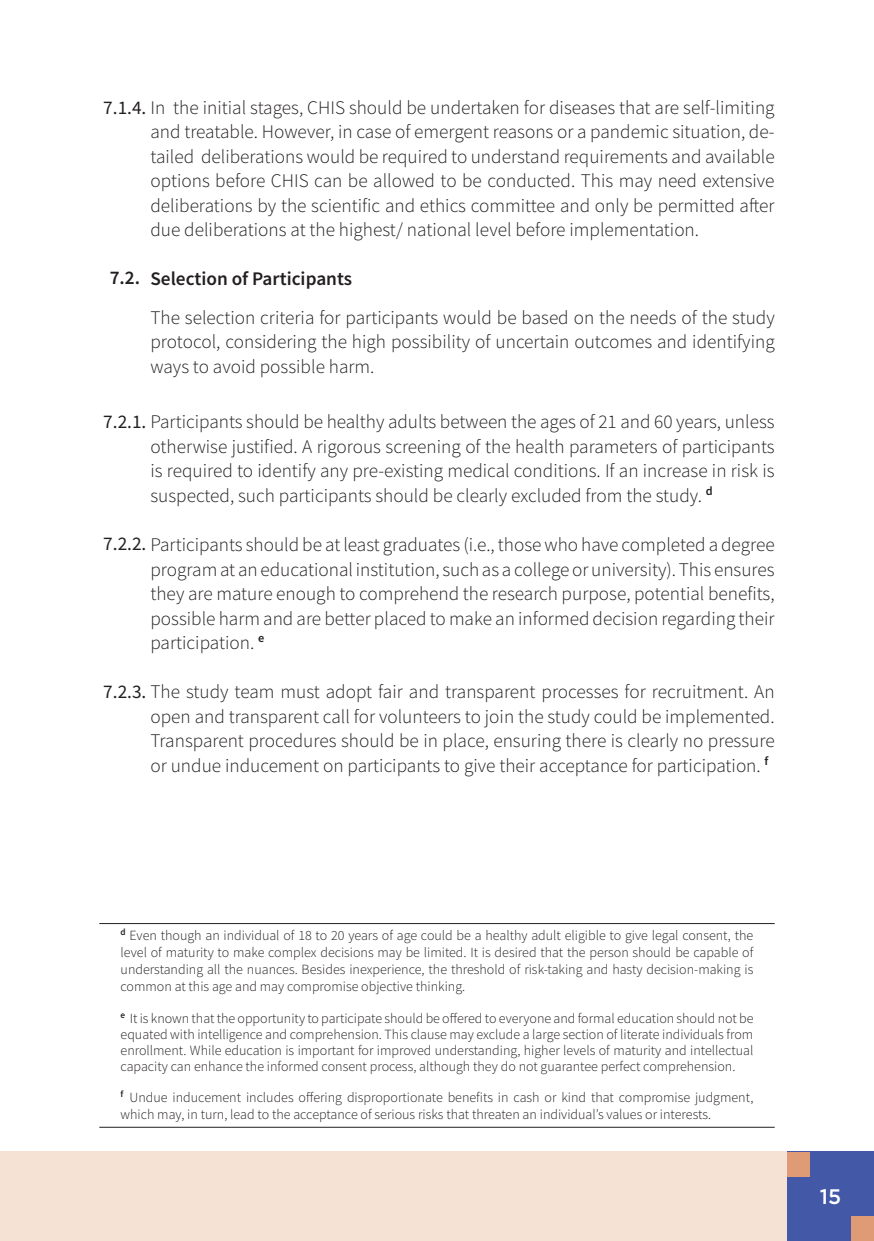
<style>
.page{position:relative;width:874px;height:1241px;background:#fff}
.page>*{position:absolute;margin:0;border:0;box-sizing:border-box;transform-origin:0 0}
.t1{font:500 21px "Gotham";color:#fff}
.t2{font:300 19.25px/24.5px "Source Sans Pro";color:#231f20;text-align:justify}
.t3{font:600 19.25px "Source Sans Pro";color:#231f20}
.t4{font:300 14px/16.8px "Source Sans Pro";color:#231f20;text-align:justify}
.s1{font-weight:400}
</style>
<div class="page">
<div style="left:0;top:1151px;width:873px;height:89px;background:#f5e2d4"></div>
<div style="left:786px;top:1151px;width:87px;height:89px;background:#4359a7"></div>
<div style="left:786px;top:1151px;width:23px;height:25px;background:#de9b76"></div>
<div style="left:850px;top:1215px;width:23px;height:25px;background:#de9b76"></div>
<hr style="left:99px;top:1126px;width:675px;height:1px;background:#231f20">
<hr style="left:99px;top:923px;width:675px;height:1px;background:#231f20">
<p class="t2" style="left:150px;top:95px;width:625px;text-indent:-47px"><span class="s1">7.1.4.</span> In the initial stages, CHIS should be undertaken for diseases that are self-limiting and treatable. However, in case of emergent reasons or a pandemic situation, de&shy;tailed deliberations would be required to understand requirements and available options before CHIS can be allowed to be conducted. This may need extensive deliberations by the scientific and ethics committee and only be permitted after due deliberations at the highest/ national level before implementation.</p>
<p class="t3" style="left:150px;top:266px;width:203px">Selection of Participants</p>
<p class="t3" style="left:110px;top:265px;width:32px">7.2.</p>
<p class="t2" style="left:150px;top:305px;width:625px">The selection criteria for participants would be based on the needs of the study protocol, considering the high possibility of uncertain outcomes and identifying ways to avoid possible harm.</p>
<p class="t2" style="left:103px;top:410px;width:672px"><span class="s1">7.2.1.</span> Participants should be healthy adults between the ages of 21 and 60 years, unless</p>
<p class="t2" style="left:150px;top:434px;width:625px">otherwise justified. A rigorous screening of the health parameters of participants is required to identify any pre-existing medical conditions. If an increase in risk is suspected, such participants should be clearly excluded from the study. <sup>d</sup></p>
<p class="t2" style="left:103px;top:532px;width:672px"><span class="s1">7.2.2.</span> Participants should be at least graduates (i.e., those who have completed a degree</p>
<p class="t2" style="left:150px;top:557px;width:625px">program at an educational institution, such as a college or university). This ensures they are mature enough to comprehend the research purpose, potential benefits, possible harm and are better placed to make an informed decision regarding their participation. <sup>e</sup></p>
<p class="t2" style="left:103px;top:679px;width:672px"><span class="s1">7.2.3.</span> The study team must adopt fair and transparent processes for recruitment. An</p>
<p class="t2" style="left:150px;top:704px;width:625px">open and transparent call for volunteers to join the study could be implemented.<br>Transparent procedures should be in place, ensuring there is clearly no pressure or undue inducement on participants to give their acceptance for participation. <sup>f</sup></p>
<p class="t4" style="left:120px;top:927px;width:634px"><sup>d</sup> Even though an individual of 18 to 20 years of age could be a healthy adult eligible to give legal consent, the level of maturity to make complex decisions may be limited. It is desired that the person should be capable of understanding all the nuances. Besides inexperience, the threshold of risk-taking and hasty decision-making is common at this age and may compromise objective thinking.</p>
<p class="t4" style="left:120px;top:1010px;width:634px;line-height:15.8px"><sup>e</sup> It is known that the opportunity to participate should be offered to everyone and formal education should not be equated with intelligence and comprehension. This clause may exclude a large section of literate individuals from enrollment. While education is important for improved understanding, higher levels of maturity and intellectual capacity can enhance the informed consent process, although they do not guarantee perfect comprehension.</p>
<p class="t4" style="left:120px;top:1088px;width:634px"><sup>f</sup> Undue inducement includes offering disproportionate benefits in cash or kind that compromise judgment, which may, in turn, lead to the acceptance of serious risks that threaten an individual’s values or interests.</p>
<p class="t1" style="left:819px;top:1182px;width:23px">15</p>
</div>
